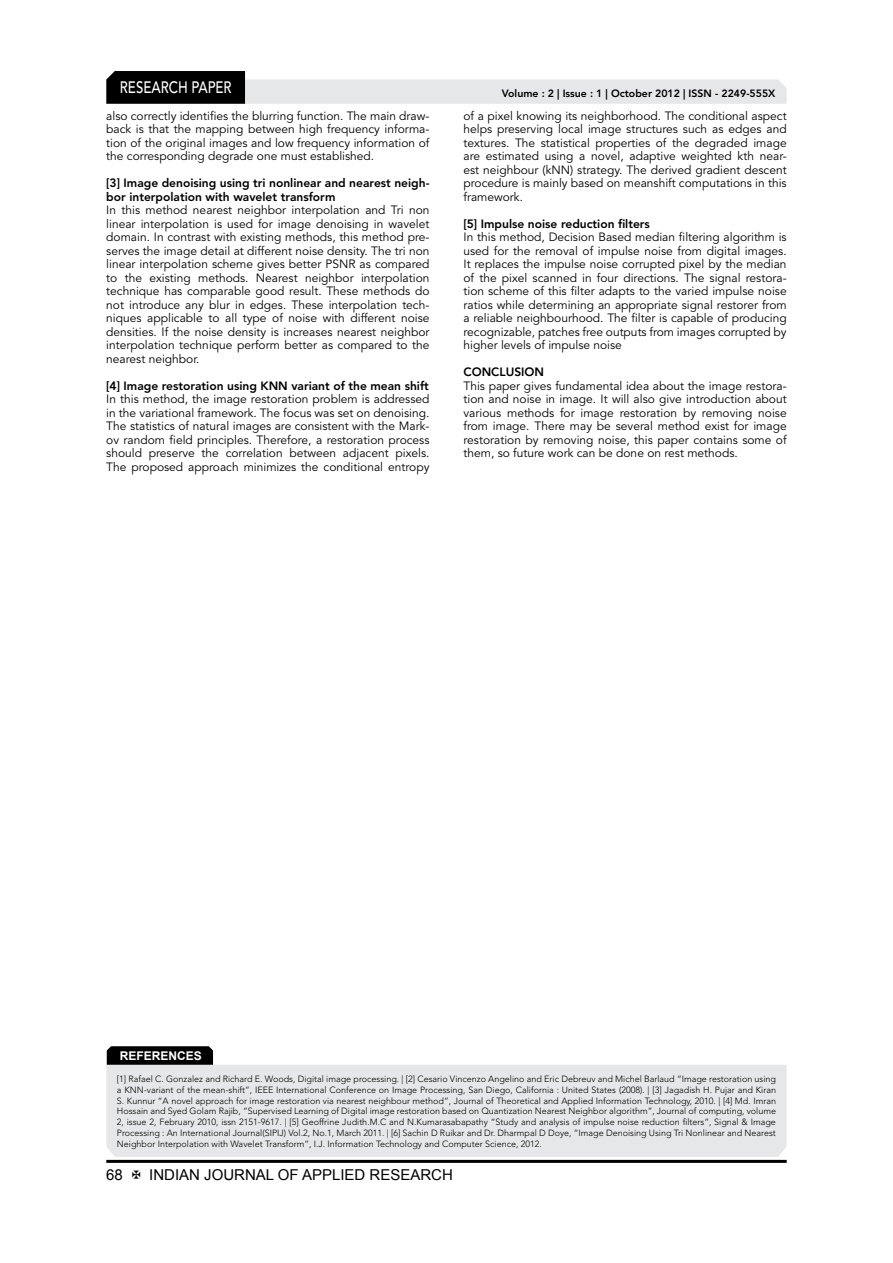
<style>
.page{position:relative;width:893px;height:1263px;background:#fff}
.page>*{position:absolute;margin:0;border:0;box-sizing:border-box;transform-origin:0 0}
.t1{font:500 16.5px "Avenir LT Std";color:#fff;scale:.8 1}
.t2{font:15px "Arial";color:#000}
.t3{font:12px/13.5px "Avenir LT Std";color:#000;text-align:justify}
.t4{font:800 12px/13.5px "Avenir LT Std";color:#000}
.t5{font:700 12px "Arial";color:#fff}
.t6{font:800 10.5px "Avenir LT Std";color:#000}
.t7{font:300 9px/10.8px "Avenir LT Std";color:#000;text-align:justify}
</style>
<div class="page">
<hr style="left:106px;top:1160px;width:681px;height:3px;background:#000">
<svg style="left:106px;top:71px;width:681px;height:33px"></svg>
<div style="left:106px;top:1065px;width:681px;height:92px;background:#e6e7e8"></div>
<svg style="left:107px;top:1046px;width:106px;height:19px;background:#080808"></svg>
<h1 class="t1" style="left:120px;top:78px;width:139px">RESEARCH PAPER</h1>
<p class="t3" style="left:106px;top:109px;width:325px">also correctly identifies the blurring function. The main draw&shy;back is that the mapping between high frequency informa&shy;tion of the original images and low frequency information of the corresponding degrade one must established.</p>
<p class="t4" style="left:106px;top:176px;width:325px">[3] Image denoising using tri nonlinear and nearest neigh&shy;bor interpolation with wavelet transform</p>
<p class="t3" style="left:106px;top:204px;width:325px">In this method nearest neighbor interpolation and Tri non linear interpolation is used for image denoising in wavelet domain. In contrast with existing methods, this method pre&shy;serves the image detail at different noise density. The tri non linear interpolation scheme gives better PSNR as compared to the existing methods. Nearest neighbor interpolation technique has comparable good result. These methods do not introduce any blur in edges. These interpolation tech&shy;niques applicable to all type of noise with different noise densities. If the noise density is increases nearest neighbor interpolation technique perform better as compared to the nearest neighbor.</p>
<p class="t4" style="left:106px;top:379px;width:324px">[4] Image restoration using KNN variant of the mean shift</p>
<p class="t3" style="left:106px;top:393px;width:325px">In this method, the image restoration problem is addressed in the variational framework. The focus was set on denoising.<br>The statistics of natural images are consistent with the Mark&shy;ov random field principles. Therefore, a restoration process should preserve the correlation between adjacent pixels.<br>The proposed approach minimizes the conditional entropy</p>
<p class="t6" style="left:502px;top:87px;width:275px">Volume : 2 | Issue : 1 | October 2012 | ISSN - 2249-555X</p>
<p class="t3" style="left:463px;top:109px;width:325px">of a pixel knowing its neighborhood. The conditional aspect helps preserving local image structures such as edges and textures. The statistical properties of the degraded image are estimated using a novel, adaptive weighted kth near&shy;est neighbour (kNN) strategy. The derived gradient descent procedure is mainly based on meanshift computations in this framework.</p>
<p class="t4" style="left:463px;top:217px;width:188px">[5] Impulse noise reduction filters</p>
<p class="t3" style="left:463px;top:231px;width:325px">In this method, Decision Based median filtering algorithm is used for the removal of impulse noise from digital images.<br>It replaces the impulse noise corrupted pixel by the median of the pixel scanned in four directions. The signal restora&shy;tion scheme of this filter adapts to the varied impulse noise ratios while determining an appropriate signal restorer from a reliable neighbourhood. The filter is capable of producing recognizable, patches free outputs from images corrupted by higher levels of impulse noise</p>
<p class="t4" style="left:463px;top:365px;width:82px">CONCLUSION</p>
<p class="t3" style="left:463px;top:379px;width:325px">This paper gives fundamental idea about the image restora&shy;tion and noise in image. It will also give introduction about various methods for image restoration by removing noise from image. There may be several method exist for image restoration by removing noise, this paper contains some of them, so future work can be done on rest methods.</p>
<p class="t5" style="left:120px;top:1048px;width:84px">REFERENCES</p>
<p class="t7" style="left:117px;top:1073px;width:661px">[1] Rafael C. Gonzalez and Richard E. Woods, Digital image processing. | [2] Cesario Vincenzo Angelino and Eric Debreuv and Michel Barlaud “Image restoration using a KNN-variant of the mean-shift”, IEEE International Conference on Image Processing, San Diego, California : United States (2008). | [3] Jagadish H. Pujar and Kiran S. Kunnur “A novel approach for image restoration via nearest neighbour method”, Journal of Theoretical and Applied Information Technology, 2010. | [4] Md. Imran Hossain and Syed Golam Rajib, “Supervised Learning of Digital image restoration based on Quantization Nearest Neighbor algorithm”, Journal of computing, volume 2, issue 2, February 2010, issn 2151-9617. | [5] Geoffrine Judith.M.C and N.Kumarasabapathy “Study and analysis of impulse noise reduction filters”, Signal &amp; Image Processing : An International Journal(SIPIJ) Vol.2, No.1, March 2011. | [6] Sachin D Ruikar and Dr. Dharmpal D Doye, “Image Denoising Using Tri Nonlinear and Nearest Neighbor Interpolation with Wavelet Transform”, I.J. Information Technology and Computer Science, 2012.</p>
<p class="t2" style="left:106px;top:1164px;width:18px">68</p>
<p class="t2" style="left:149px;top:1164px;width:305px">INDIAN JOURNAL OF APPLIED RESEARCH</p>
</div>
